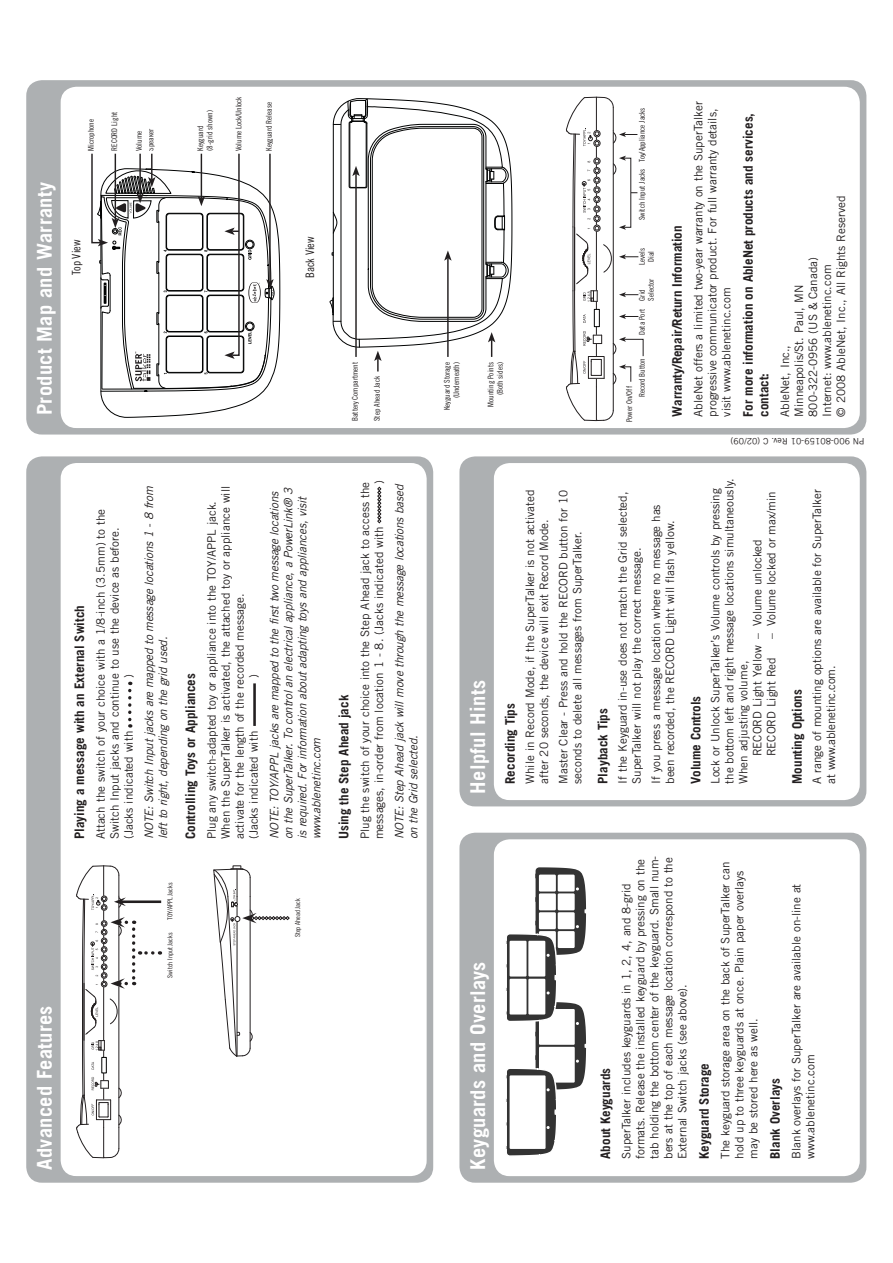
<style>
.page{position:relative;width:893px;height:1263px;background:#fff}
.page>*{position:absolute;margin:0;border:0;box-sizing:border-box;transform-origin:0 0}
.t1{font:700 20.4px "Trade Gothic";letter-spacing:.015em;color:#fff}
.t2{font:700 13.2px/15.8px "Trade Gothic";color:#231f20}
.t3{font:11.7px/14px "Trade Gothic";color:#231f20}
.t4{font:italic 11.7px/14px "Trade Gothic";letter-spacing:-.015em;color:#231f20}
.t5{font:11.7px "Trade Gothic LT Std Cn 18";color:#231f20}
.t6{font:8.7px "Trade Gothic";color:#231f20}
.t7{font:7.8px/9.4px "Trade Gothic LT Std Cn 18";color:#231f20}
.t8{font:6.9px "Trade Gothic LT Std Cn 18";color:#231f20}
</style>
<div class="page">
<div style="left:459px;top:456px;width:407px;height:350px;background:#adb0b2;border-radius:16px"></div>
<div style="left:494px;top:463px;width:366px;height:337px;background:#fff;border-radius:16px"></div>
<div style="left:26px;top:80px;width:840px;height:355px;background:#adb0b2;border-radius:16px"></div>
<div style="left:61px;top:87px;width:799px;height:341px;background:#fff;border-radius:16px"></div>
<div style="left:26px;top:456px;width:407px;height:727px;background:#adb0b2;border-radius:16px"></div>
<div style="left:61px;top:463px;width:366px;height:713px;background:#fff;border-radius:16px"></div>
<hr style="left:121px;top:900px;width:40px;height:3px;background:#231f20">
<svg style="left:76px;top:865px;width:77px;height:318px"></svg>
<svg style="left:213px;top:865px;width:77px;height:192px"></svg>
<div style="left:459px;top:833px;width:407px;height:350px;background:#adb0b2;border-radius:16px"></div>
<div style="left:494px;top:839px;width:366px;height:337px;background:#fff;border-radius:16px"></div>
<svg style="left:565px;top:96px;width:79px;height:361px"></svg>
<svg style="left:128px;top:682px;width:3px;height:46px"></svg>
<hr style="left:253px;top:683px;width:3px;height:43px;background:#231f20">
<svg style="left:377px;top:487px;width:4px;height:36px"></svg>
<svg style="left:332px;top:80px;width:181px;height:212px"></svg>
<svg style="left:91px;top:153px;width:189px;height:265px"></svg>
<svg style="left:329px;top:88px;width:180px;height:284px"></svg>
<svg style="left:506px;top:867px;width:80px;height:289px"></svg>
<div style="left:509px;top:979px;width:17px;height:36px;background:#fff"></div>
<div style="left:509px;top:941px;width:17px;height:36px;background:#fff"></div>
<div style="left:528px;top:979px;width:17px;height:36px;background:#fff"></div>
<div style="left:528px;top:941px;width:17px;height:36px;background:#fff"></div>
<h1 class="t1" style="left:37px;top:415px;width:234px;rotate:-90deg">Product Map and Warranty</h1>
<p class="t7" style="left:87px;top:151px;width:33px;rotate:-90deg">Microphone</p>
<p class="t7" style="left:110px;top:151px;width:40px;rotate:-90deg">RECORD Light</p>
<p class="t7" style="left:134px;top:151px;width:23px;line-height:11.7px;rotate:-90deg">Volume<br>Speaker</p>
<p class="t7" style="left:196px;top:151px;width:42px;rotate:-90deg">Keyguard (8-grid shown)</p>
<p class="t7" style="left:235px;top:151px;width:56px;rotate:-90deg">Volume Lock/Unlock</p>
<p class="t7" style="left:265px;top:151px;width:50px;rotate:-90deg">Keyguard Release</p>
<p class="t5" style="left:72px;top:275px;width:37px;rotate:-90deg">Top View</p>
<p class="t5" style="left:306px;top:278px;width:43px;rotate:-90deg">Back View</p>
<h1 class="t1" style="left:37px;top:1170px;width:166px;rotate:-90deg">Advanced Features</h1>
<p class="t2" style="left:73px;top:839px;width:236px;rotate:-90deg">Playing a message with an External Switch</p>
<p class="t3" style="left:95px;top:839px;width:332px;rotate:-90deg">Attach the switch of your choice with a 1/8-inch (3.5mm) to the<br>Switch Input jacks and continue to use the device as before. (Jacks indicated with</p>
<p class="t3" style="left:123px;top:678px;width:5px;rotate:-90deg">)</p>
<p class="t4" style="left:143px;top:839px;width:354px;rotate:-90deg">NOTE: Switch Input jacks are mapped to message locations 1 - 8 from left to right, depending on the grid used.</p>
<p class="t2" style="left:184px;top:839px;width:167px;rotate:-90deg">Controlling Toys or Appliances</p>
<p class="t3" style="left:206px;top:839px;width:355px;rotate:-90deg">Plug any switch-adapted toy or appliance into the TOY/APPL jack.<br>When the SuperTalker is activated, the attached toy or appliance will activate for the length of the recorded message.<br>(Jacks indicated with</p>
<p class="t3" style="left:248px;top:678px;width:5px;rotate:-90deg">)</p>
<p class="t4" style="left:268px;top:839px;width:353px;rotate:-90deg">NOTE: TOY/APPL jacks are mapped to the first two message locations on the SuperTalker. To control an electrical appliance, a PowerLink® 3 is required. For information about adapting toys and appliances, visit www.ablenetinc.com</p>
<p class="t8" style="left:168px;top:920px;width:39px;rotate:-90deg">TOY/APPL Jacks</p>
<p class="t8" style="left:168px;top:978px;width:46px;rotate:-90deg">Switch Input Jacks</p>
<p class="t8" style="left:295px;top:937px;width:41px;rotate:-90deg">Step Ahead Jack</p>
<p class="t7" style="left:443px;top:410px;width:50px;text-align:right;rotate:-90deg">Keyguard Storage (Underneath)</p>
<p class="t7" style="left:351px;top:421px;width:61px;rotate:-90deg">Battery Compartment</p>
<p class="t7" style="left:487px;top:407px;width:46px;text-align:right;rotate:-90deg">Mounting Points (Both sides)</p>
<p class="t7" style="left:373px;top:421px;width:46px;rotate:-90deg">Step Ahead Jack</p>
<p class="t2" style="left:337px;top:839px;width:146px;rotate:-90deg">Using the Step Ahead jack</p>
<p class="t3" style="left:373px;top:484px;width:5px;rotate:-90deg">)</p>
<p class="t3" style="left:359px;top:839px;width:359px;rotate:-90deg">Plug the switch of your choice into the Step Ahead jack to access the messages, in-order from location 1 - 8. (Jacks indicated with</p>
<p class="t4" style="left:393px;top:839px;width:356px;rotate:-90deg">NOTE: Step Ahead jack will move through the message locations based on the Grid selected.</p>
<h1 class="t1" style="left:470px;top:794px;width:115px;rotate:-90deg">Helpful Hints</h1>
<p class="t2" style="left:503px;top:784px;width:82px;rotate:-90deg">Recording Tips</p>
<p class="t3" style="left:524px;top:784px;width:296px;rotate:-90deg">While in Record Mode, if the SuperTalker is not activated after 20 seconds, the device will exit Record Mode.</p>
<p class="t3" style="left:557px;top:784px;width:295px;rotate:-90deg">Master Clear - Press and hold the RECORD button for 10 seconds to delete all messages from SuperTalker.</p>
<h1 class="t1" style="left:470px;top:1170px;width:210px;rotate:-90deg">Keyguards and Overlays</h1>
<p class="t7" style="left:638px;top:162px;width:56px;rotate:-90deg">Toy/Appliance Jacks</p>
<p class="t7" style="left:638px;top:220px;width:53px;rotate:-90deg">Switch Input Jacks</p>
<p class="t7" style="left:638px;top:265px;width:19px;line-height:8.9px;text-align:center;rotate:-90deg">Levels<br>Dial</p>
<p class="t7" style="left:638px;top:301px;width:23px;line-height:8.9px;text-indent:-34px;rotate:-90deg">Data Port Grid<br>Selector</p>
<p class="t7" style="left:638px;top:397px;width:40px;rotate:-90deg">Record Button</p>
<p class="t7" style="left:625px;top:422px;width:37px;rotate:-90deg">Power On/Off</p>
<p class="t2" style="left:670px;top:417px;width:193px;rotate:-90deg">Warranty/Repair/Return Information</p>
<p class="t3" style="left:692px;top:417px;width:317px;rotate:-90deg">AbleNet offers a limited two-year warranty on the SuperTalker progressive communicator product. For full warranty details, visit www.ablenetinc.com</p>
<p class="t2" style="left:741px;top:417px;width:305px;rotate:-90deg">For more information on AbleNet products and services, contact:</p>
<p class="t3" style="left:779px;top:417px;width:223px;rotate:-90deg">AbleNet, Inc.,<br>Minneapolis/St. Paul, MN<br>800-322-0956 (US &amp; Canada)<br>Internet: www.ablenetinc.com<br>© 2008 AbleNet, Inc., All Rights Reserved</p>
<p class="t6" style="left:864px;top:444px;width:135px;rotate:-180deg">PN 900-80159-01 Rev. C (02/09)</p>
<p class="t2" style="left:596px;top:784px;width:77px;rotate:-90deg">Playback Tips</p>
<p class="t3" style="left:617px;top:784px;width:294px;rotate:-90deg">If the Keyguard in-use does not match the Grid selected,<br>SuperTalker will not play the correct message.</p>
<p class="t3" style="left:650px;top:784px;width:281px;rotate:-90deg">If you press a message location where no message has been recorded, the RECORD Light will flash yellow.</p>
<p class="t2" style="left:689px;top:784px;width:90px;rotate:-90deg">Volume Controls</p>
<p class="t3" style="left:709px;top:784px;width:297px;rotate:-90deg">Lock or Unlock SuperTalker’s Volume controls by pressing</p>
<p class="t3" style="left:723px;top:784px;width:307px;rotate:-90deg">the bottom left and right message locations simultaneously.</p>
<p class="t3" style="left:765px;top:639px;width:150px;rotate:-90deg">– Volume locked or max/min</p>
<p class="t3" style="left:751px;top:756px;width:219px;rotate:-90deg">RECORD Light Yellow – Volume unlocked</p>
<p class="t3" style="left:765px;top:756px;width:101px;rotate:-90deg">RECORD Light Red</p>
<p class="t3" style="left:737px;top:784px;width:124px;rotate:-90deg">When adjusting volume,</p>
<p class="t2" style="left:790px;top:784px;width:96px;rotate:-90deg">Mounting Options</p>
<p class="t3" style="left:811px;top:784px;width:296px;rotate:-90deg">A range of mounting options are available for SuperTalker at www.ablenetinc.com.</p>
<p class="t2" style="left:599px;top:1159px;width:92px;rotate:-90deg">About Keyguards</p>
<p class="t3" style="left:620px;top:1159px;width:305px;rotate:-90deg">SuperTalker includes keyguards in 1, 2, 4, and 8-grid formats. Release the installed keyguard by pressing on the tab holding the bottom center of the keyguard. Small num&shy;bers at the top of each message location correspond to the External Switch jacks (see above).</p>
<p class="t2" style="left:697px;top:1159px;width:97px;rotate:-90deg">Keyguard Storage</p>
<p class="t3" style="left:719px;top:1159px;width:299px;rotate:-90deg">The keyguard storage area on the back of SuperTalker can hold up to three keyguards at once. Plain paper overlays may be stored here as well.</p>
<p class="t2" style="left:768px;top:1159px;width:82px;rotate:-90deg">Blank Overlays</p>
<p class="t3" style="left:790px;top:1159px;width:277px;rotate:-90deg">Blank overlays for SuperTalker are available on-line at www.ablenetinc.com</p>
</div>
